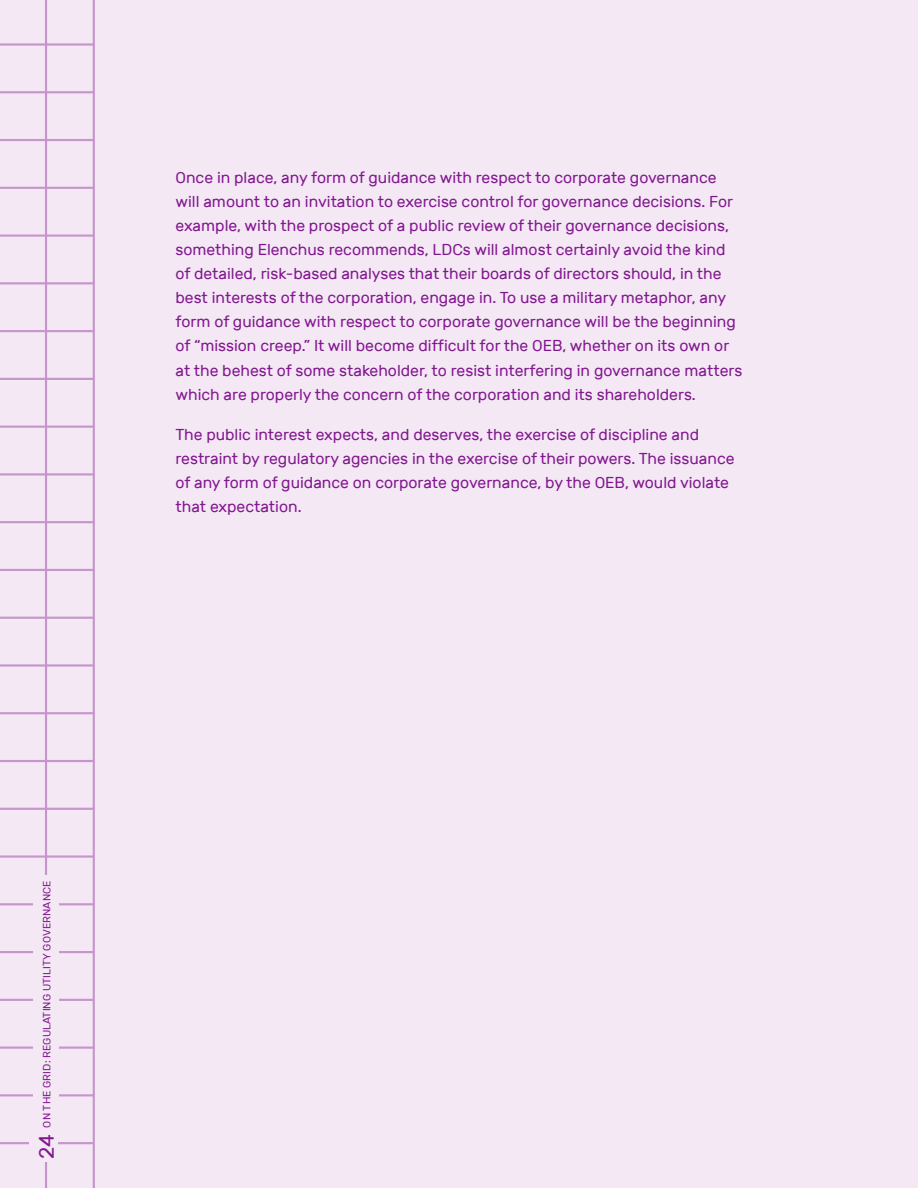
<style>
.page{position:relative;width:918px;height:1188px;background:#f3e8f4}
.page>*{position:absolute;margin:0;border:0;box-sizing:border-box;transform-origin:0 0}
.t1{font:21px "Rubik";color:#82178f}
.t2{font:15.75px/24px "Rubik";color:#82178f}
.t3{font:10.5px "Rubik";letter-spacing:.01em;color:#82178f}
</style>
<div class="page">
<hr style="left:0;top:43px;width:94px;height:3px;background:#82178f">
<hr style="left:0;top:91px;width:94px;height:2px;background:#82178f">
<hr style="left:0;top:139px;width:94px;height:2px;background:#82178f">
<hr style="left:0;top:187px;width:94px;height:2px;background:#82178f">
<hr style="left:0;top:234px;width:94px;height:3px;background:#82178f">
<hr style="left:0;top:282px;width:94px;height:2px;background:#82178f">
<hr style="left:0;top:330px;width:94px;height:2px;background:#82178f">
<hr style="left:0;top:378px;width:94px;height:2px;background:#82178f">
<hr style="left:0;top:426px;width:94px;height:2px;background:#82178f">
<hr style="left:0;top:473px;width:94px;height:2px;background:#82178f">
<hr style="left:0;top:521px;width:94px;height:2px;background:#82178f">
<hr style="left:0;top:569px;width:94px;height:2px;background:#82178f">
<hr style="left:0;top:617px;width:94px;height:2px;background:#82178f">
<hr style="left:0;top:664px;width:94px;height:3px;background:#82178f">
<hr style="left:0;top:712px;width:94px;height:2px;background:#82178f">
<hr style="left:0;top:760px;width:94px;height:2px;background:#82178f">
<hr style="left:0;top:808px;width:94px;height:2px;background:#82178f">
<hr style="left:0;top:855px;width:94px;height:3px;background:#82178f">
<hr style="left:0;top:903px;width:94px;height:2px;background:#82178f">
<hr style="left:0;top:951px;width:94px;height:2px;background:#82178f">
<hr style="left:0;top:999px;width:94px;height:2px;background:#82178f">
<hr style="left:0;top:1047px;width:94px;height:2px;background:#82178f">
<hr style="left:0;top:1094px;width:94px;height:2px;background:#82178f">
<hr style="left:0;top:1142px;width:94px;height:2px;background:#82178f">
<hr style="left:93px;top:0;width:2px;height:1188px;background:#82178f">
<hr style="left:45px;top:0;width:2px;height:1188px;background:#82178f">
<hr style="left:0;top:0;width:1px;height:1188px;background:#82178f">
<div style="left:30px;top:1128px;width:28px;height:34px;background:#f3e8f4"></div>
<div style="left:33px;top:875px;width:25px;height:256px;background:#f3e8f4"></div>
<p class="t2" style="left:176px;top:166px;width:568px">Once in place, any form of guidance with respect to corporate governance will amount to an invitation to exercise control for governance decisions. For example, with the prospect of a public review of their governance decisions, something Elenchus recommends, LDCs will almost certainly avoid the kind of detailed, risk-based analyses that their boards of directors should, in the best interests of the corporation, engage in. To use a military metaphor, any form of guidance with respect to corporate governance will be the beginning of “mission creep.” It will become difficult for the OEB, whether on its own or at the behest of some stakeholder, to resist interfering in governance matters which are properly the concern of the corporation and its shareholders.</p>
<p class="t2" style="left:176px;top:423px;width:561px">The public interest expects, and deserves, the exercise of discipline and restraint by regulatory agencies in the exercise of their powers. The issuance of any form of guidance on corporate governance, by the OEB, would violate that expectation.</p>
<p class="t3" style="left:41px;top:1128px;width:248px;rotate:-90deg">ON THE GRID: REGULATING UTILITY GOVERNANCE</p>
<h1 class="t1" style="left:35px;top:1159px;width:27px;rotate:-90deg">24</h1>
</div>
